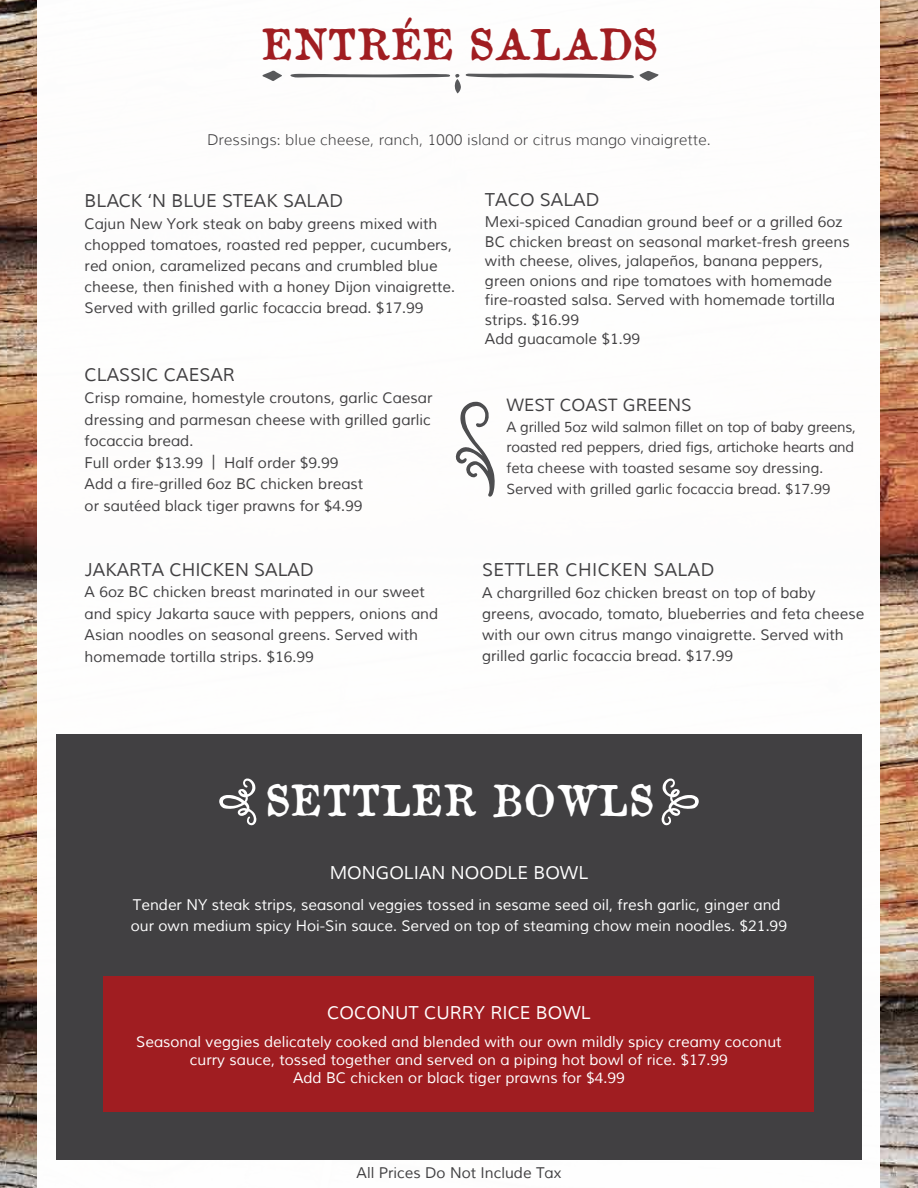
<style>
.page{position:relative;width:918px;height:1188px;background:#fff}
.page>*{position:absolute;margin:0;border:0;box-sizing:border-box;transform-origin:0 0}
.t1{font:42px "Old Newspaper Types";color:#a01d21}
.t2{font:42px "Old Newspaper Types";color:#fff}
.t3{font:18px "Muli";color:#414042}
.t4{font:18px "Muli";color:#fff}
.t5{font:18px "Muli";letter-spacing:.02em;color:#414042}
.t6{font:17.25px "Muli";color:#414042}
.t7{font:15px/21.6px "Muli";color:#414042}
.t8{font:15px/18px "Muli";color:#fff}
.t9{font:300 15px "Muli";letter-spacing:.005em;color:#414042}
.t10{font:14.4px/20.7px "Muli";letter-spacing:-.01em;color:#414042}
</style>
<div class="page">
<img style="left:0;top:0;width:918px;height:1188px">
<div style="left:38px;top:0;width:842px;height:1188px;background:#fff"></div>
<div style="left:56px;top:734px;width:806px;height:426px;background:#414042"></div>
<svg style="left:455px;top:401px;width:40px;height:96px"></svg>
<svg style="left:262px;top:71px;width:20px;height:10px"></svg>
<svg style="left:290px;top:71px;width:369px;height:23px"></svg>
<div style="left:104px;top:977px;width:710px;height:135px;background:#a01d21"></div>
<svg style="left:219px;top:779px;width:38px;height:47px"></svg>
<svg style="left:661px;top:779px;width:38px;height:47px"></svg>
<p class="t1" style="left:261px;top:17px;width:398px">ENTRÉE SALADS</p>
<p class="t9" style="left:207px;top:130px;width:505px">Dressings: blue cheese, ranch, 1000 island or citrus mango vinaigrette.</p>
<p class="t3" style="left:85px;top:190px;width:260px">BLACK ‘N BLUE STEAK SALAD</p>
<p class="t7" style="left:85px;top:214px;width:372px;line-height:21px">Cajun New York steak on baby greens mixed with chopped tomatoes, roasted red pepper, cucumbers, red onion, caramelized pecans and crumbled blue cheese, then finished with a honey Dijon vinaigrette.<br>Served with grilled garlic focaccia bread. $17.99</p>
<p class="t3" style="left:85px;top:364px;width:152px">CLASSIC CAESAR</p>
<p class="t7" style="left:85px;top:387px;width:349px">Crisp romaine, homestyle croutons, garlic Caesar dressing and parmesan cheese with grilled garlic focaccia bread.<br>Full order $13.99 | Half order $9.99<br>Add a fire-grilled 6oz BC chicken breast<br>or sautéed black tiger prawns for $4.99</p>
<p class="t3" style="left:85px;top:558px;width:231px">JAKARTA CHICKEN SALAD</p>
<p class="t7" style="left:85px;top:582px;width:355px">A 6oz BC chicken breast marinated in our sweet and spicy Jakarta sauce with peppers, onions and Asian noodles on seasonal greens. Served with homemade tortilla strips. $16.99</p>
<p class="t3" style="left:485px;top:189px;width:116px">TACO SALAD</p>
<p class="t7" style="left:485px;top:213px;width:366px;line-height:19.5px">Mexi-spiced Canadian ground beef or a grilled 6oz BC chicken breast on seasonal market-fresh greens with cheese, olives, jalapeños, banana peppers, green onions and ripe tomatoes with homemade fire-roasted salsa. Served with homemade tortilla strips. $16.99<br>Add guacamole $1.99</p>
<p class="t6" style="left:506px;top:394px;width:187px">WEST COAST GREENS</p>
<p class="t10" style="left:506px;top:417px;width:351px">A grilled 5oz wild salmon fillet on top of baby greens, roasted red peppers, dried figs, artichoke hearts and feta cheese with toasted sesame soy dressing.<br>Served with grilled garlic focaccia bread. $17.99</p>
<p class="t5" style="left:482px;top:559px;width:234px">SETTLER CHICKEN SALAD</p>
<p class="t7" style="left:482px;top:582px;width:384px;line-height:21px">A chargrilled 6oz chicken breast on top of baby greens, avocado, tomato, blueberries and feta cheese with our own citrus mango vinaigrette. Served with grilled garlic focaccia bread. $17.99</p>
<p class="t2" style="left:264px;top:773px;width:391px">SETTLER BOWLS</p>
<p class="t4" style="left:330px;top:862px;width:260px">MONGOLIAN NOODLE BOWL</p>
<p class="t8" style="left:131px;top:894px;width:658px;line-height:21.3px">Tender NY steak strips, seasonal veggies tossed in sesame seed oil, fresh garlic, ginger and our own medium spicy Hoi-Sin sauce. Served on top of steaming chow mein noodles. $21.99</p>
<p class="t4" style="left:327px;top:1001px;width:265px">COCONUT CURRY RICE BOWL</p>
<p class="t8" style="left:136px;top:1034px;width:647px;text-align:center">Seasonal veggies delicately cooked and blended with our own mildly spicy creamy coconut curry sauce, tossed together and served on a piping hot bowl of rice. $17.99<br>Add BC chicken or black tiger prawns for $4.99</p>
<p class="t7" style="left:357px;top:1162px;width:206px">All Prices Do Not Include Tax</p>
</div>
